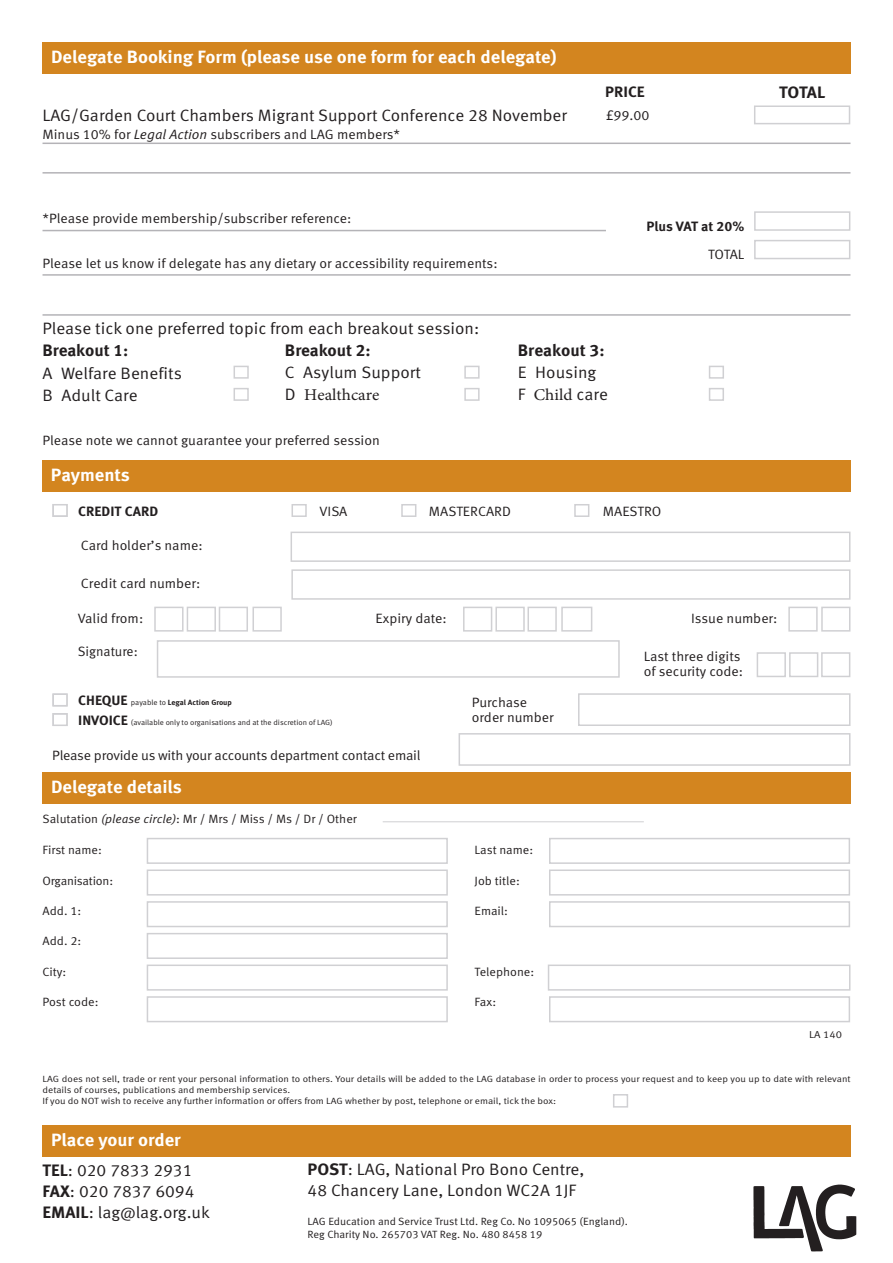
<style>
.page{position:relative;width:893px;height:1263px;background:#fff}
.page>*{position:absolute;margin:0;border:0;box-sizing:border-box;transform-origin:0 0}
.t1{font:700 17.7px "Meta Offc";color:#fff;scale:1.04 1}
.t2{font:16.5px/21px "Meta Offc Norm";color:#231f20;scale:1.04 1}
.t3{font:700 16.5px "Meta Offc";color:#231f20;scale:1.04 1}
.t4{font:16.5px "Minion Pro";color:#231f20;scale:1.04 1}
.t5{font:700 15px "Meta Offc";color:#231f20;scale:1.04 1}
.t6{font:13.5px/15px "Meta Offc Norm";color:#231f20;scale:1.04 1}
.t7{font:700 13.5px "Meta Offc";color:#231f20;scale:1.04 1}
.t8{font:13.5px "Meta Offc Norm";color:#231f20}
.t9{font:12px "Meta Offc Norm";color:#231f20;scale:1.04 1}
.t10{font:10.5px/12.6px "Meta Offc Norm";color:#231f20;scale:1.04 1}
.t11{font:10.05px "Meta Offc Norm";color:#231f20;scale:1.1 1}
.t12{font:9px/10.8px "Meta Offc Norm";color:#231f20;scale:1.1 1}
.t13{font:7.5px "Meta Offc Norm";color:#231f20;scale:1.04 1}
.t14{font:700 7.5px "Meta Offc";color:#231f20;scale:1.04 1}
.s1{font-family:"Meta Offc Norm Ita"}
.s2{font-family:"Meta Offc Norm"}
.s3{font-family:"Minion Pro"}
.s4{font-size:13.5px}
.s5{font-family:"Meta Offc Norm";font-weight:400}
.s6{font-family:"Meta Offc";font-weight:700;font-size:13.5px}
.s7{font-family:"Meta Offc";font-weight:700}
</style>
<div class="page">
<div style="left:821px;top:607px;width:29px;height:25px;border:2px solid #d0d0d3"></div>
<div style="left:43px;top:460px;width:807px;height:32px;background:#d3851f"></div>
<div style="left:43px;top:772px;width:807px;height:32px;background:#d3851f"></div>
<div style="left:43px;top:1125px;width:807px;height:31px;background:#d3851f"></div>
<div style="left:52px;top:504px;width:16px;height:13px;border:2px solid #d0d0d3"></div>
<div style="left:574px;top:504px;width:15px;height:13px;border:2px solid #d0d0d3"></div>
<div style="left:401px;top:504px;width:15px;height:13px;border:2px solid #d0d0d3"></div>
<div style="left:291px;top:504px;width:16px;height:13px;border:2px solid #d0d0d3"></div>
<div style="left:291px;top:532px;width:559px;height:30px;border:2px solid #d0d0d3"></div>
<div style="left:154px;top:607px;width:30px;height:25px;border:2px solid #d0d0d3"></div>
<div style="left:187px;top:607px;width:29px;height:25px;border:2px solid #d0d0d3"></div>
<div style="left:219px;top:607px;width:29px;height:25px;border:2px solid #d0d0d3"></div>
<div style="left:252px;top:607px;width:30px;height:25px;border:2px solid #d0d0d3"></div>
<div style="left:463px;top:607px;width:29px;height:25px;border:2px solid #d0d0d3"></div>
<div style="left:495px;top:607px;width:30px;height:25px;border:2px solid #d0d0d3"></div>
<div style="left:527px;top:607px;width:30px;height:25px;border:2px solid #d0d0d3"></div>
<div style="left:561px;top:607px;width:31px;height:25px;border:2px solid #d0d0d3"></div>
<div style="left:788px;top:607px;width:30px;height:25px;border:2px solid #d0d0d3"></div>
<div style="left:157px;top:640px;width:463px;height:38px;border:2px solid #d0d0d3"></div>
<div style="left:52px;top:693px;width:16px;height:13px;border:2px solid #d0d0d3"></div>
<div style="left:52px;top:713px;width:16px;height:13px;border:2px solid #d0d0d3"></div>
<div style="left:613px;top:1094px;width:15px;height:13px;border:2px solid #d0d0d3"></div>
<img style="left:753px;top:1184px;width:104px;height:68px">
<div style="left:578px;top:693px;width:272px;height:33px;border:2px solid #d0d0d3"></div>
<div style="left:459px;top:733px;width:391px;height:33px;border:2px solid #d0d0d3"></div>
<div style="left:291px;top:569px;width:559px;height:31px;border:2px solid #d0d0d3"></div>
<div style="left:147px;top:996px;width:301px;height:26px;border:2px solid #d0d0d3"></div>
<div style="left:147px;top:964px;width:301px;height:27px;border:2px solid #d0d0d3"></div>
<div style="left:147px;top:933px;width:301px;height:26px;border:2px solid #d0d0d3"></div>
<div style="left:147px;top:901px;width:301px;height:26px;border:2px solid #d0d0d3"></div>
<div style="left:147px;top:869px;width:301px;height:26px;border:2px solid #d0d0d3"></div>
<div style="left:147px;top:838px;width:301px;height:26px;border:2px solid #d0d0d3"></div>
<div style="left:549px;top:838px;width:301px;height:26px;border:2px solid #d0d0d3"></div>
<div style="left:549px;top:869px;width:301px;height:26px;border:2px solid #d0d0d3"></div>
<div style="left:549px;top:901px;width:301px;height:26px;border:2px solid #d0d0d3"></div>
<div style="left:548px;top:964px;width:302px;height:27px;border:2px solid #d0d0d3"></div>
<div style="left:549px;top:996px;width:301px;height:26px;border:2px solid #d0d0d3"></div>
<div style="left:43px;top:43px;width:807px;height:31px;background:#d3851f"></div>
<div style="left:754px;top:105px;width:96px;height:19px;border:2px solid #d0d0d3"></div>
<div style="left:757px;top:652px;width:29px;height:25px;border:2px solid #d0d0d3"></div>
<div style="left:789px;top:652px;width:29px;height:25px;border:2px solid #d0d0d3"></div>
<div style="left:821px;top:652px;width:29px;height:25px;border:2px solid #d0d0d3"></div>
<hr style="left:43px;top:274px;width:807px;height:2px;background:#b4b3b7">
<hr style="left:43px;top:230px;width:563px;height:1px;background:#b4b3b7">
<hr style="left:43px;top:314px;width:807px;height:2px;background:#b4b3b7">
<div style="left:464px;top:366px;width:16px;height:13px;border:2px solid #d0d0d3"></div>
<div style="left:464px;top:388px;width:16px;height:13px;border:2px solid #d0d0d3"></div>
<div style="left:234px;top:366px;width:15px;height:13px;border:2px solid #d0d0d3"></div>
<div style="left:234px;top:388px;width:15px;height:13px;border:2px solid #d0d0d3"></div>
<div style="left:709px;top:366px;width:15px;height:13px;border:2px solid #d0d0d3"></div>
<div style="left:709px;top:388px;width:15px;height:13px;border:2px solid #d0d0d3"></div>
<hr style="left:43px;top:143px;width:807px;height:1px;background:#b4b3b7">
<hr style="left:43px;top:172px;width:807px;height:2px;background:#b4b3b7">
<div style="left:754px;top:211px;width:96px;height:20px;border:2px solid #d0d0d3"></div>
<div style="left:754px;top:240px;width:96px;height:19px;border:2px solid #d0d0d3"></div>
<hr style="left:383px;top:821px;width:261px;height:1px;background:#d0d0d3">
<h1 class="t1" style="left:51px;top:46px;width:488px">Delegate Booking Form (please use one form for each delegate)</h1>
<p class="t2" style="left:42px;top:105px;width:506px">LAG/Garden Court Chambers Migrant Support Conference 28 November</p>
<p class="t6" style="left:42px;top:127px;width:345px">Minus 10% for <span class="s1">Legal Action</span> subscribers and LAG members*</p>
<p class="t6" style="left:43px;top:212px;width:299px">*Please provide membership/subscriber reference:</p>
<p class="t6" style="left:43px;top:256px;width:439px">Please let us know if delegate has any dietary or accessibility requirements:</p>
<p class="t5" style="left:605px;top:83px;width:40px">PRICE</p>
<p class="t6" style="left:605px;top:108px;width:44px">£99.00</p>
<p class="t7" style="left:646px;top:218px;width:96px">Plus VAT at 20%</p>
<p class="t6" style="left:708px;top:247px;width:36px">TOTAL</p>
<p class="t2" style="left:42px;top:318px;width:422px">Please tick one preferred topic from each breakout session:</p>
<p class="t3" style="left:42px;top:341px;width:84px">Breakout 1:</p>
<p class="t3" style="left:285px;top:341px;width:84px">Breakout 2:</p>
<p class="t2" style="left:42px;top:362px;width:136px;line-height:22.2px">A Welfare Benefits<br>B Adult Care</p>
<p class="t2" style="left:285px;top:362px;width:132px">C Asylum Support</p>
<p class="t4" style="left:285px;top:384px;width:92px"><span class="s2">D</span> Healthcare</p>
<p class="t6" style="left:42px;top:433px;width:326px">Please note we cannot guarantee your preferred session</p>
<h1 class="t1" style="left:51px;top:464px;width:77px">Payments</h1>
<p class="t3" style="left:518px;top:340px;width:85px">Breakout 3:</p>
<p class="t2" style="left:518px;top:362px;width:88px;line-height:22.2px">E Housing<br>F <span class="s3">Child</span> care</p>
<p class="t3" style="left:779px;top:82px;width:46px">TOTAL</p>
<p class="t7" style="left:78px;top:503px;width:79px">CREDIT CARD</p>
<p class="t6" style="left:320px;top:504px;width:28px">VISA</p>
<p class="t6" style="left:429px;top:504px;width:80px">MASTERCARD</p>
<p class="t6" style="left:603px;top:504px;width:58px">MAESTRO</p>
<p class="t6" style="left:81px;top:538px;width:118px">Card holder’s name:</p>
<p class="t6" style="left:81px;top:576px;width:116px">Credit card number:</p>
<p class="t6" style="left:78px;top:611px;width:64px">Valid from:</p>
<p class="t6" style="left:376px;top:611px;width:70px">Expiry date:</p>
<p class="t6" style="left:691px;top:611px;width:84px">Issue number:</p>
<p class="t8" style="left:78px;top:644px;width:61px">Signature:</p>
<p class="t14" style="left:78px;top:698px;width:149px"><span class="s4">CHEQUE</span> <span class="s5">payable to</span> Legal Action Group</p>
<p class="t13" style="left:78px;top:718px;width:246px"><span class="s6">INVOICE</span> (available only to organisations and at the discretion of LAG)</p>
<p class="t6" style="left:644px;top:649px;width:97px">Last three digits of security code:</p>
<p class="t6" style="left:472px;top:695px;width:80px">Purchase order number</p>
<p class="t6" style="left:52px;top:748px;width:356px">Please provide us with your accounts department contact email</p>
<h1 class="t1" style="left:51px;top:776px;width:127px">Delegate details</h1>
<p class="t9" style="left:42px;top:812px;width:304px">Salutation <span class="s1">(please circle)</span>: Mr / Mrs / Miss / Ms / Dr / Other</p>
<p class="t9" style="left:42px;top:843px;width:59px">First name:</p>
<p class="t9" style="left:474px;top:843px;width:58px">Last name:</p>
<p class="t9" style="left:42px;top:874px;width:69px">Organisation:</p>
<p class="t9" style="left:474px;top:874px;width:45px">Job title:</p>
<p class="t9" style="left:42px;top:904px;width:39px">Add. 1:</p>
<p class="t9" style="left:474px;top:904px;width:34px">Email:</p>
<p class="t9" style="left:42px;top:934px;width:39px">Add. 2:</p>
<p class="t9" style="left:42px;top:965px;width:24px">City:</p>
<p class="t9" style="left:474px;top:965px;width:59px">Telephone:</p>
<p class="t9" style="left:42px;top:995px;width:55px">Post code:</p>
<p class="t9" style="left:474px;top:995px;width:22px">Fax:</p>
<p class="t11" style="left:809px;top:1029px;width:31px">LA 140</p>
<p class="t12" style="left:43px;top:1074px;width:736px">LAG does not sell, trade or rent your personal information to others. Your details will be added to the LAG database in order to process your request and to keep you up to date with relevant details of courses, publications and membership services.<br>If you do NOT wish to receive any further information or offers from LAG whether by post, telephone or email, tick the box:</p>
<h1 class="t1" style="left:51px;top:1129px;width:126px">Place your order</h1>
<p class="t2" style="left:42px;top:1160px;width:162px"><span class="s7">TEL</span>: 020 7833 2931<br><span class="s7">FAX</span>: 020 7837 6094<br><span class="s7">EMAIL</span>: lag@lag.org.uk</p>
<p class="t2" style="left:308px;top:1159px;width:268px"><span class="s7">POST</span>: LAG, National Pro Bono Centre,<br>48 Chancery Lane, London WC2A 1JF</p>
<p class="t10" style="left:308px;top:1216px;width:310px">LAG Education and Service Trust Ltd. Reg Co. No 1095065 (England).<br>Reg Charity No. 265703 VAT Reg. No. 480 8458 19</p>
</div>
